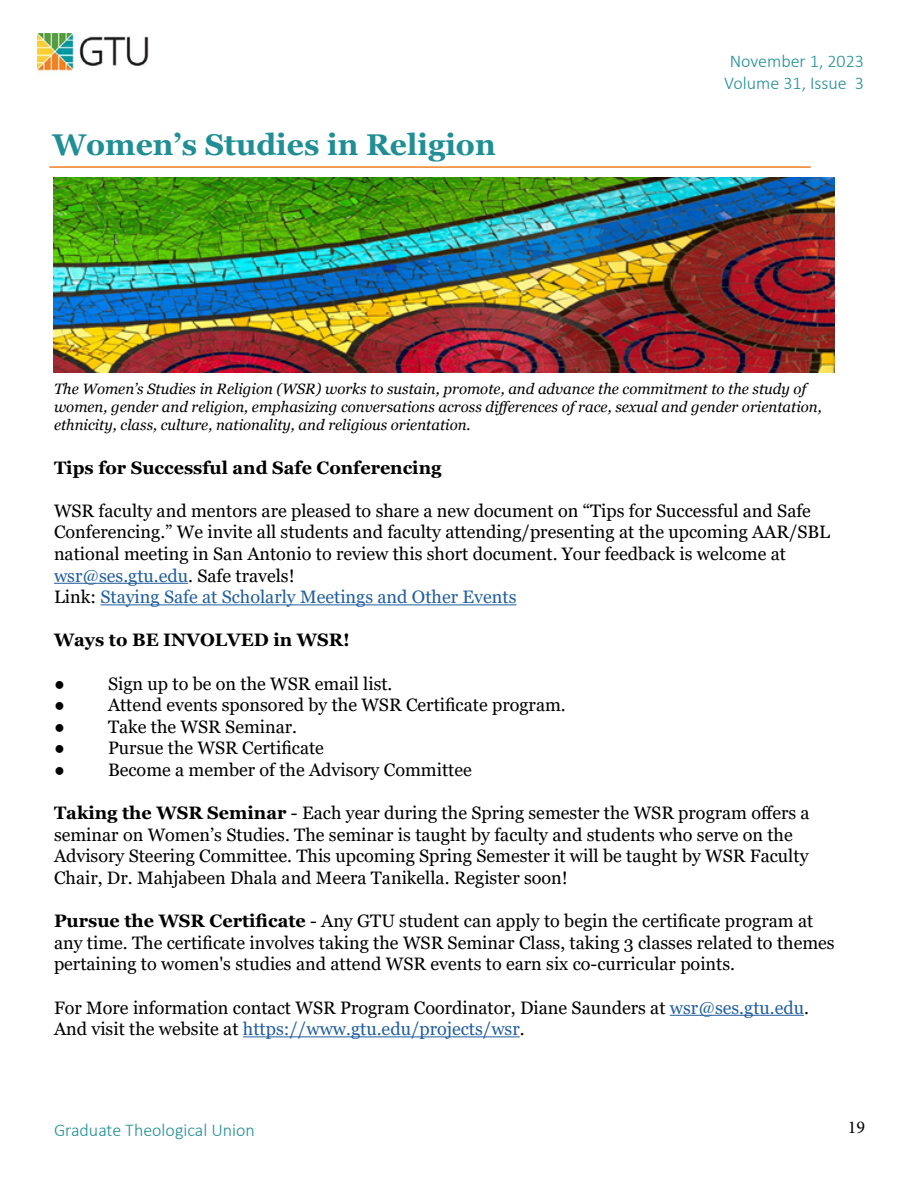
<style>
.page{position:relative;width:918px;height:1188px;background:#fff}
.page>*{position:absolute;margin:0;border:0;box-sizing:border-box;transform-origin:0 0}
.t1{font:700 30px "Georgia";color:#1f8e95}
.t2{font:18px/21.6px "Georgia";color:#000}
.t3{font:700 18px "Georgia";color:#000}
.t4{font:300 18px/21.6px "Calibri";color:#1f8e95;text-align:center}
.t5{font:18px "Minion Pro";color:#000}
.t6{font:italic 15px/18px "Georgia";color:#000}
.s1{color:#215e9e}
.s2{font-weight:700}
</style>
<div class="page">
<hr style="left:49px;top:166px;width:762px;height:2px;background:#f07d22">
<hr style="left:54px;top:583px;width:134px;height:1px;background:#215e9e">
<hr style="left:100px;top:604px;width:417px;height:1px;background:#215e9e">
<hr style="left:670px;top:1015px;width:134px;height:1px;background:#215e9e">
<hr style="left:243px;top:1036px;width:277px;height:1px;background:#215e9e">
<img style="left:53px;top:177px;width:781px;height:195px">
<img style="left:38px;top:33px;width:111px;height:41px">
<h1 class="t1" style="left:52px;top:125px;width:445px">Women’s Studies in Religion</h1>
<p class="t4" style="left:724px;top:51px;width:141px">November 1, 2023<br>Volume 31, Issue 3</p>
<p class="t6" style="left:54px;top:380px;width:769px">The Women’s Studies in Religion (WSR) works to sustain, promote, and advance the commitment to the study of women, gender and religion, emphasizing conversations across differences of race, sexual and gender orientation, ethnicity, class, culture, nationality, and religious orientation.</p>
<p class="t3" style="left:54px;top:456px;width:389px">Tips for Successful and Safe Conferencing</p>
<p class="t2" style="left:54px;top:500px;width:778px">WSR faculty and mentors are pleased to share a new document on “Tips for Successful and Safe Conferencing.” We invite all students and faculty attending/presenting at the upcoming AAR/SBL national meeting in San Antonio to review this short document. Your feedback is welcome at <span class="s1">wsr@ses.gtu.edu</span>. Safe travels!<br>Link: <span class="s1">Staying Safe at Scholarly Meetings and Other Events</span></p>
<p class="t3" style="left:54px;top:629px;width:297px">Ways to BE INVOLVED in WSR!</p>
<p class="t2" style="left:54px;top:673px;width:340px">● Sign up to be on the WSR email list.</p>
<p class="t2" style="left:54px;top:695px;width:513px">● Attend events sponsored by the WSR Certificate program.</p>
<p class="t2" style="left:54px;top:716px;width:245px">● Take the WSR Seminar.</p>
<p class="t2" style="left:54px;top:738px;width:271px">● Pursue the WSR Certificate</p>
<p class="t2" style="left:54px;top:759px;width:419px">● Become a member of the Advisory Committee</p>
<p class="t2" style="left:54px;top:803px;width:757px"><span class="s2">Taking the WSR Seminar</span> - Each year during the Spring semester the WSR program offers a seminar on Women’s Studies. The seminar is taught by faculty and students who serve on the Advisory Steering Committee. This upcoming Spring Semester it will be taught by WSR Faculty Chair, Dr. Mahjabeen Dhala and Meera Tanikella. Register soon!</p>
<p class="t2" style="left:54px;top:911px;width:782px"><span class="s2">Pursue the WSR Certificate</span> - Any GTU student can apply to begin the certificate program at any time. The certificate involves taking the WSR Seminar Class, taking 3 classes related to themes pertaining to women's studies and attend WSR events to earn six co-curricular points.</p>
<p class="t2" style="left:54px;top:997px;width:757px">For More information contact WSR Program Coordinator, Diane Saunders at <span class="s1">wsr@ses.gtu.edu</span>.<br>And visit the website at <span class="s1">https://www.gtu.edu/projects/wsr</span>.</p>
<p class="t4" style="left:54px;top:1119px;width:202px">Graduate Theological Union</p>
<p class="t5" style="left:848px;top:1115px;width:19px">19</p>
</div>
